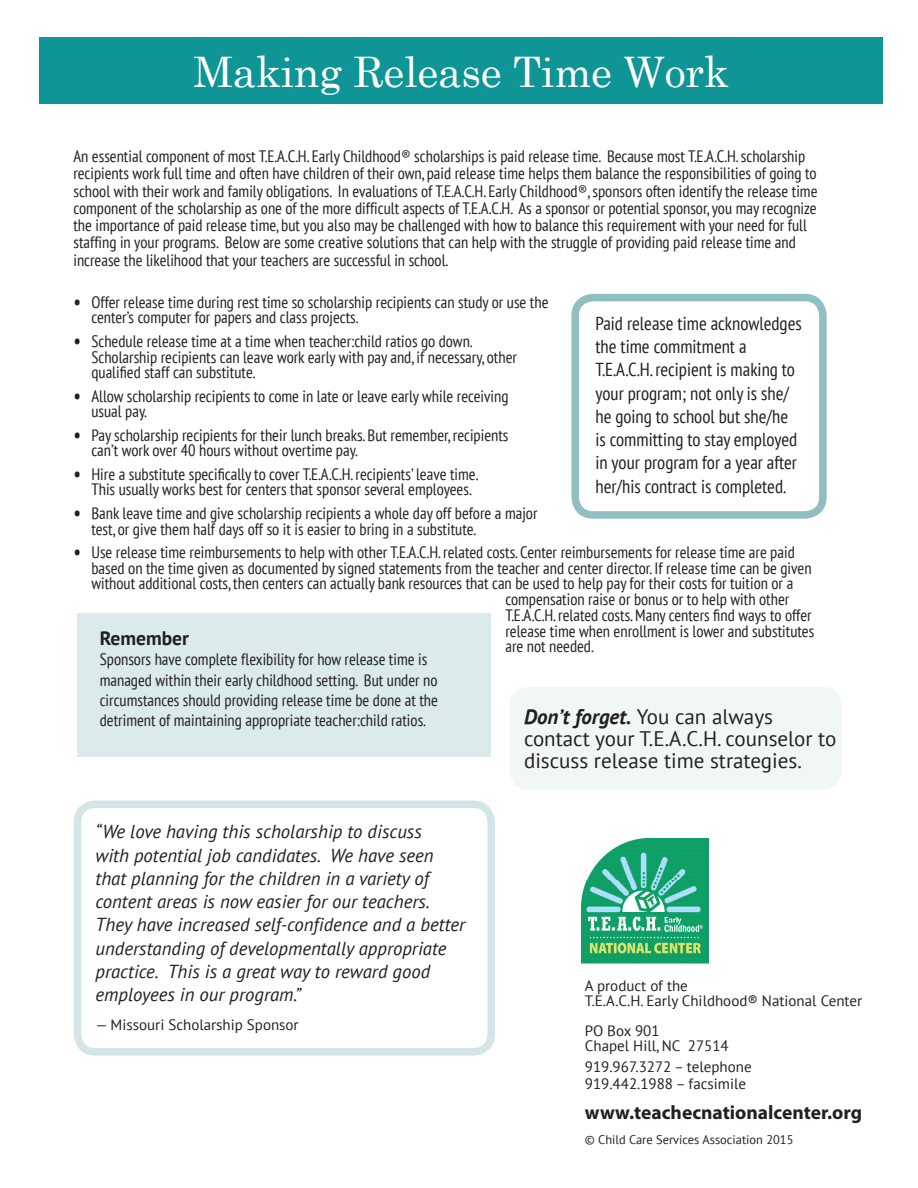
<style>
.page{position:relative;width:918px;height:1188px;background:#fff}
.page>*{position:absolute;margin:0;border:0;box-sizing:border-box;transform-origin:0 0}
.t1{font:42.15px "Century Schoolbook";letter-spacing:-.005em;color:#fff}
.t2{font:21px/22.2px "PT Sans";color:#231f20}
.t3{font:700 19.5px "Myriad Pro";color:#231f20}
.t4{font:700 19.5px "PT Sans";color:#231f20}
.t5{font:italic 18.75px/23.2px "PT Sans";color:#231f20}
.t6{font:condensed 18.75px/23.2px "PT Sans";color:#231f20}
.t7{font:condensed 16.5px/15.8px "PT Sans";color:#231f20}
.t8{font:15px/15px "PT Sans";color:#231f20}
.t9{font:12.45px "PT Sans";color:#231f20}
.s1{font-size:21px}
.s2{font-weight:700;font-style:italic}
</style>
<div class="page">
<div style="left:40px;top:38px;width:843px;height:66px;background:#0f9596"></div>
<img style="left:581px;top:839px;width:128px;height:125px">
<div style="left:571px;top:294px;width:256px;height:225px;border:8px solid #8fbfc1;border-radius:18px"></div>
<div style="left:74px;top:801px;width:421px;height:255px;border:8px solid #d3e5e5;border-radius:18px"></div>
<div style="left:510px;top:687px;width:332px;height:103px;background:#f1f7f7;border-radius:18px"></div>
<div style="left:77px;top:613px;width:413px;height:143px;background:#dbeaea"></div>
<h1 class="t1" style="left:193px;top:46px;width:537px">Making Release Time Work</h1>
<p class="t7" style="left:73px;top:148px;width:746px;line-height:17.2px">An essential component of most T.E.A.C.H. Early Childhood® scholarships is paid release time. Because most T.E.A.C.H. scholarship recipients work full time and often have children of their own, paid release time helps them balance the responsibilities of going to school with their work and family obligations. In evaluations of T.E.A.C.H. Early Childhood®, sponsors often identify the release time component of the scholarship as one of the more difficult aspects of T.E.A.C.H. As a sponsor or potential sponsor, you may recognize the importance of paid release time, but you also may be challenged with how to balance this requirement with your need for full staffing in your programs. Below are some creative solutions that can help with the struggle of providing paid release time and increase the likelihood that your teachers are successful in school.</p>
<p class="t7" style="left:91px;top:295px;width:459px;text-indent:-18px"><span class="s1">•</span> Offer release time during rest time so scholarship recipients can study or use the center’s computer for papers and class projects.</p>
<p class="t7" style="left:91px;top:334px;width:427px;text-indent:-18px"><span class="s1">•</span> Schedule release time at a time when teacher:child ratios go down.<br>Scholarship recipients can leave work early with pay and, if necessary, other qualified staff can substitute.</p>
<p class="t7" style="left:91px;top:389px;width:419px;text-indent:-18px"><span class="s1">•</span> Allow scholarship recipients to come in late or leave early while receiving usual pay.</p>
<p class="t7" style="left:91px;top:428px;width:419px;text-indent:-18px"><span class="s1">•</span> Pay scholarship recipients for their lunch breaks. But remember, recipients can’t work over 40 hours without overtime pay.</p>
<p class="t7" style="left:91px;top:467px;width:388px;text-indent:-18px"><span class="s1">•</span> Hire a substitute specifically to cover T.E.A.C.H. recipients’ leave time.<br>This usually works best for centers that sponsor several employees.</p>
<p class="t7" style="left:91px;top:506px;width:448px;text-indent:-18px"><span class="s1">•</span> Bank leave time and give scholarship recipients a whole day off before a major test, or give them half days off so it is easier to bring in a substitute.</p>
<p class="t7" style="left:73px;top:545px;width:723px"><span class="s1">•</span> Use release time reimbursements to help with other T.E.A.C.H. related costs. Center reimbursements for release time are paid</p>
<p class="t7" style="left:91px;top:561px;width:722px">based on the time given as documented by signed statements from the teacher and center director. If release time can be given</p>
<p class="t7" style="left:91px;top:576px;width:703px">without additional costs, then centers can actually bank resources that can be used to help pay for their costs for tuition or a</p>
<p class="t7" style="left:505px;top:592px;width:286px">compensation raise or bonus or to help with other</p>
<p class="t7" style="left:505px;top:608px;width:308px">T.E.A.C.H. related costs. Many centers find ways to offer</p>
<p class="t7" style="left:505px;top:624px;width:310px">release time when enrollment is lower and substitutes</p>
<p class="t7" style="left:505px;top:639px;width:90px">are not needed.</p>
<p class="t6" style="left:595px;top:312px;width:208px">Paid release time acknowledges the time commitment a<br>T.E.A.C.H. recipient is making to your program; not only is she/ he going to school but she/he is committing to stay employed in your program for a year after her/his contract is completed.</p>
<p class="t4" style="left:100px;top:628px;width:91px">Remember</p>
<p class="t7" style="left:100px;top:650px;width:340px;line-height:20.2px">Sponsors have complete flexibility for how release time is managed within their early childhood setting. But under no circumstances should providing release time be done at the detriment of maintaining appropriate teacher:child ratios.</p>
<p class="t2" style="left:524px;top:706px;width:314px"><span class="s2">Don’t forget.</span> You can always contact your T.E.A.C.H. counselor to discuss release time strategies.</p>
<p class="t5" style="left:96px;top:821px;width:371px">“We love having this scholarship to discuss<br>with potential job candidates. We have seen that planning for the children in a variety of content areas is now easier for our teachers.<br>They have increased self-confidence and a better understanding of developmentally appropriate practice. This is a great way to reward good employees in our program.”</p>
<p class="t8" style="left:96px;top:1018px;width:205px">— Missouri Scholarship Sponsor</p>
<p class="t8" style="left:585px;top:979px;width:279px">A product of the<br>T.E.A.C.H. Early Childhood® National Center</p>
<p class="t8" style="left:585px;top:1024px;width:145px">PO Box 901<br>Chapel Hill, NC 27514</p>
<p class="t8" style="left:585px;top:1059px;width:168px;line-height:17.2px">919.967.3272 – telephone<br>919.442.1988 – facsimile</p>
<p class="t3" style="left:585px;top:1100px;width:279px">www.teachecnationalcenter.org</p>
<p class="t9" style="left:585px;top:1133px;width:210px">© Child Care Services Association 2015</p>
</div>
